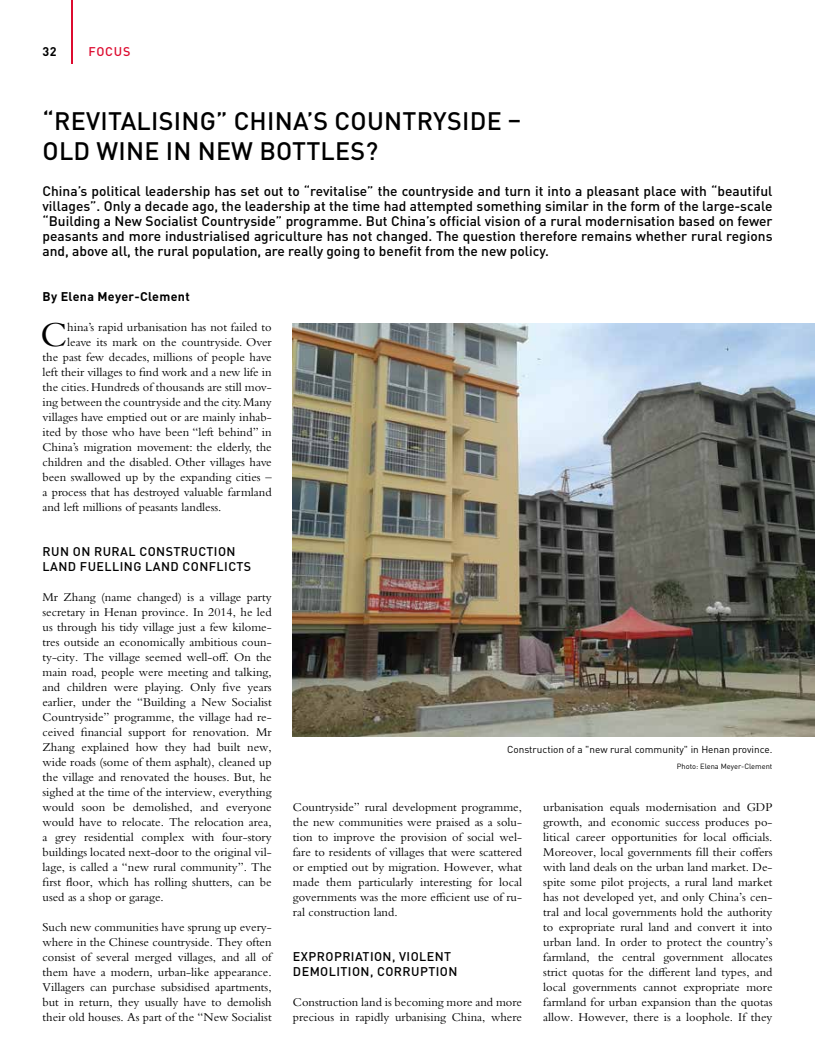
<style>
.page{position:relative;width:815px;height:1063px;background:#fff}
.page>*{position:absolute;margin:0;border:0;box-sizing:border-box;transform-origin:0 0}
.t1{font:36.62px "Bembo Std";color:#000}
.t2{font:500 25px/30px "DIN Pro";letter-spacing:.01em;color:#000}
.t3{font:500 13.75px/15px "DIN Pro";color:#000;text-align:justify}
.t4{font:12.5px/15px "Bembo Std";color:#000;text-align:justify}
.t5{font:500 12.5px/15px "DIN Pro";letter-spacing:.035em;color:#000}
.t6{font:700 12.5px "DIN Pro";letter-spacing:.025em;color:#000}
.t7{font:500 12.5px "DIN Pro";letter-spacing:.06em;color:#dd0b2f}
.t8{font:10px "DIN Pro";color:#000}
.t9{font:7.5px "DIN Pro";color:#000}
</style>
<div class="page">
<hr style="left:71px;top:0;width:2px;height:64px;background:#dd0b2f">
<img style="left:293px;top:324px;width:522px;height:412px">
<p class="t6" style="left:43px;top:43px;width:16px">32</p>
<p class="t7" style="left:89px;top:43px;width:43px">FOCUS</p>
<h2 class="t2" style="left:43px;top:105px;width:480px">“REVITALISING” CHINA’S COUNTRYSIDE –<br>OLD WINE IN NEW BOTTLES?</h2>
<p class="t3" style="left:43px;top:183px;width:732px">China’s political leadership has set out to “revitalise” the countryside and turn it into a pleasant place with “beautiful villages”. Only a decade ago, the leadership at the time had attempted something similar in the form of the large-scale “Building a New Socialist Countryside” programme. But China’s official vision of a rural modernisation based on fewer peasants and more industrialised agriculture has not changed. The question therefore remains whether rural regions and, above all, the rural population, are really going to benefit from the new policy.</p>
<p class="t6" style="left:43px;top:288px;width:149px">By Elena Meyer-Clement</p>
<h1 class="t1" style="left:41px;top:313px;width:28px">C</h1>
<p class="t4" style="left:67px;top:320px;width:206px">hina’s rapid urbanisation has not failed to</p>
<p class="t4" style="left:67px;top:335px;width:206px">leave its mark on the countryside. Over</p>
<p class="t4" style="left:43px;top:350px;width:231px">the past few decades, millions of people have</p>
<p class="t4" style="left:43px;top:365px;width:231px">left their villages to find work and a new life in</p>
<p class="t4" style="left:43px;top:380px;width:231px">the cities. Hundreds of thousands are still mov-</p>
<p class="t4" style="left:43px;top:395px;width:231px">ing between the countryside and the city. Many</p>
<p class="t4" style="left:43px;top:410px;width:231px">villages have emptied out or are mainly inhab-</p>
<p class="t4" style="left:43px;top:425px;width:231px">ited by those who have been “left behind” in</p>
<p class="t4" style="left:43px;top:440px;width:231px">China’s migration movement: the elderly, the</p>
<p class="t4" style="left:43px;top:455px;width:231px">children and the disabled. Other villages have</p>
<p class="t4" style="left:43px;top:470px;width:231px">been swallowed up by the expanding cities –</p>
<p class="t4" style="left:43px;top:485px;width:231px">a process that has destroyed valuable farmland</p>
<p class="t4" style="left:43px;top:500px;width:181px">and left millions of peasants landless.</p>
<p class="t5" style="left:43px;top:544px;width:210px">RUN ON RURAL CONSTRUCTION<br>LAND FUELLING LAND CONFLICTS</p>
<p class="t4" style="left:43px;top:590px;width:231px">Mr Zhang (name changed) is a village party secretary in Henan province. In 2014, he led us through his tidy village just a few kilome&shy;tres outside an economically ambitious coun&shy;ty-city. The village seemed well-off. On the main road, people were meeting and talking, and children were playing. Only five years earlier, under the “Building a New Socialist Countryside” programme, the village had re&shy;ceived financial support for renovation. Mr Zhang explained how they had built new, wide roads (some of them asphalt), cleaned up the village and renovated the houses. But, he sighed at the time of the interview, everything would soon be demolished, and everyone would have to relocate. The relocation area, a grey residential complex with four-story buildings located next-door to the original vil&shy;lage, is called a “new rural community”. The first floor, which has rolling shutters, can be used as a shop or garage.</p>
<p class="t4" style="left:43px;top:920px;width:231px">Such new communities have sprung up every&shy;where in the Chinese countryside. They often consist of several merged villages, and all of them have a modern, urban-like appearance.<br>Villagers can purchase subsidised apartments, but in return, they usually have to demolish their old houses. As part of the “New Socialist</p>
<p class="t8" style="left:507px;top:742px;width:267px">Construction of a "new rural community" in Henan province.</p>
<p class="t9" style="left:677px;top:761px;width:97px">Photo: Elena Meyer-Clement</p>
<p class="t4" style="left:293px;top:800px;width:231px">Countryside” rural development programme, the new communities were praised as a solu&shy;tion to improve the provision of social wel&shy;fare to residents of villages that were scattered or emptied out by migration. However, what made them particularly interesting for local governments was the more efficient use of ru&shy;ral construction land.</p>
<p class="t5" style="left:293px;top:949px;width:166px">EXPROPRIATION, VIOLENT<br>DEMOLITION, CORRUPTION</p>
<p class="t4" style="left:293px;top:995px;width:231px">Construction land is becoming more and more precious in rapidly urbanising China, where</p>
<p class="t4" style="left:543px;top:800px;width:231px">urbanisation equals modernisation and GDP growth, and economic success produces po&shy;litical career opportunities for local officials.<br>Moreover, local governments fill their coffers with land deals on the urban land market. De&shy;spite some pilot projects, a rural land market has not developed yet, and only China’s cen&shy;tral and local governments hold the authority to expropriate rural land and convert it into urban land. In order to protect the country’s farmland, the central government allocates strict quotas for the different land types, and local governments cannot expropriate more farmland for urban expansion than the quotas allow. However, there is a loophole. If they</p>
</div>
